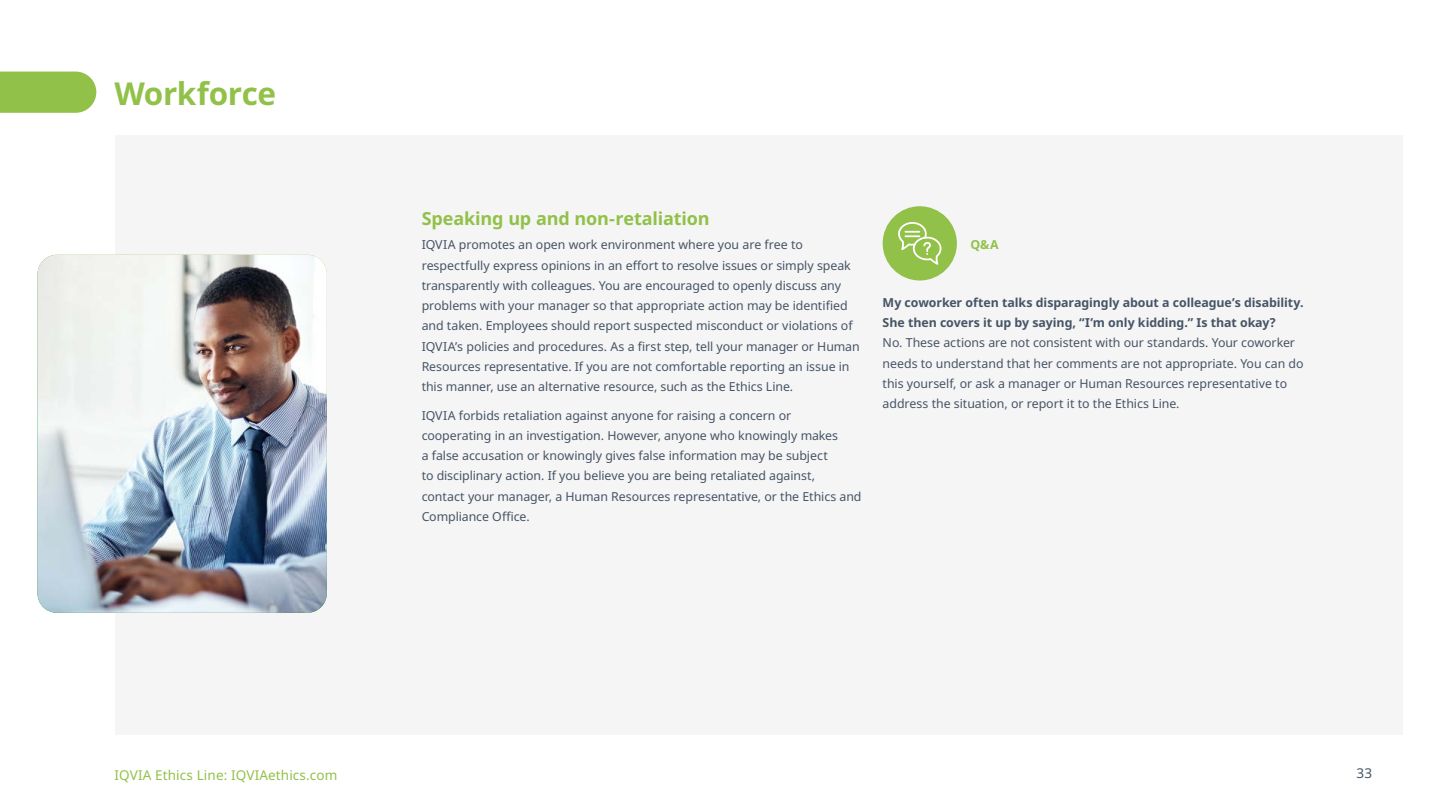
<style>
.page{position:relative;width:1440px;height:810px;background:#fff}
.page>*{position:absolute;margin:0;border:0;box-sizing:border-box;transform-origin:0 0}
.t1{font:700 31.5px "Noto Sans";letter-spacing:-.015em;color:#91c148}
.t2{font:700 18px "Noto Sans";letter-spacing:-.01em;color:#91c148}
.t3{font:13.5px "Noto Sans";letter-spacing:.01em;color:#91c148}
.t4{font:13.5px "Noto Sans";color:#465465}
.t5{font:12.38px/20.2px "Noto Sans";letter-spacing:-.005em;color:#465465}
.t6{font:700 12.38px/20.2px "Noto Sans";letter-spacing:-.005em;color:#465465}
.t7{font:700 12.38px "Noto Sans";color:#91c148}
</style>
<div class="page">
<div style="left:0;top:72px;width:96px;height:41px;background:#91c148"></div>
<div style="left:115px;top:135px;width:1287px;height:600px;background:#f5f5f6"></div>
<img style="left:38px;top:255px;width:289px;height:358px">
<div style="left:883px;top:206px;width:74px;height:75px;background:#91c148;border-radius:50%"></div>
<svg style="left:898px;top:222px;width:44px;height:43px"></svg>
<h1 class="t1" style="left:114px;top:71px;width:163px">Workforce</h1>
<h2 class="t2" style="left:422px;top:206px;width:289px">Speaking up and non-retaliation</h2>
<p class="t5" style="left:422px;top:235px;width:440px">IQVIA promotes an open work environment where you are free to respectfully express opinions in an effort to resolve issues or simply speak transparently with colleagues. You are encouraged to openly discuss any problems with your manager so that appropriate action may be identified and taken. Employees should report suspected misconduct or violations of IQVIA’s policies and procedures. As a first step, tell your manager or Human Resources representative. If you are not comfortable reporting an issue in this manner, use an alternative resource, such as the Ethics Line.</p>
<p class="t5" style="left:422px;top:405px;width:441px">IQVIA forbids retaliation against anyone for raising a concern or cooperating in an investigation. However, anyone who knowingly makes<br>a false accusation or knowingly gives false information may be subject<br>to disciplinary action. If you believe you are being retaliated against,<br>contact your manager, a Human Resources representative, or the Ethics and Compliance Office.</p>
<p class="t7" style="left:970px;top:236px;width:30px">Q&amp;A</p>
<p class="t6" style="left:883px;top:292px;width:422px">My coworker often talks disparagingly about a colleague’s disability.<br>She then covers it up by saying, “I’m only kidding.” Is that okay?</p>
<p class="t5" style="left:883px;top:333px;width:423px">No. These actions are not consistent with our standards. Your coworker needs to understand that her comments are not appropriate. You can do this yourself, or ask a manager or Human Resources representative to address the situation, or report it to the Ethics Line.</p>
<p class="t3" style="left:115px;top:766px;width:224px">IQVIA Ethics Line: IQVIAethics.com</p>
<p class="t4" style="left:1356px;top:763px;width:17px">33</p>
</div>
